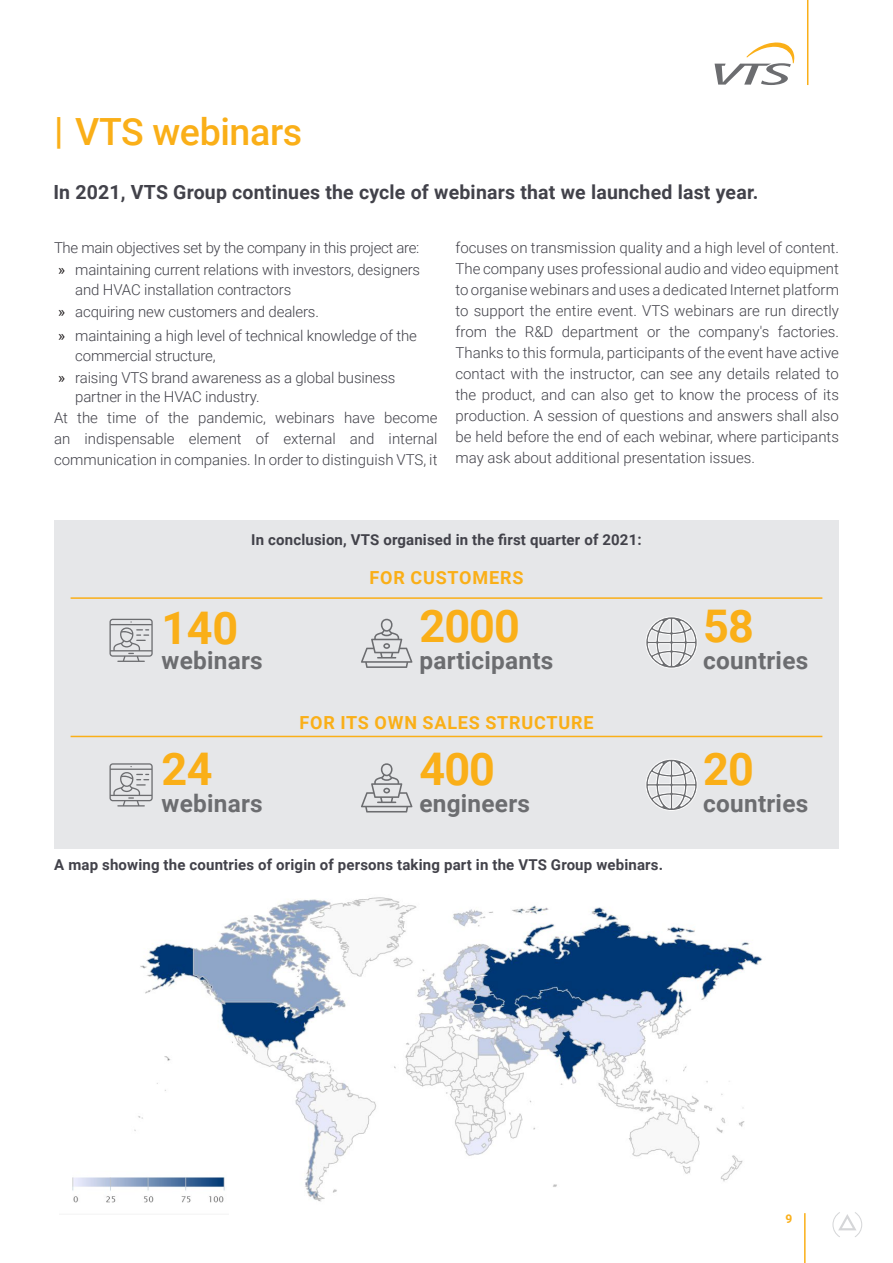
<style>
.page{position:relative;width:893px;height:1263px;background:#fff}
.page>*{position:absolute;margin:0;border:0;box-sizing:border-box;transform-origin:0 0}
.tekst_lity{font:700 45px "Roboto";letter-spacing:-.02em;color:#faaf18}
.naglowki{font:500 37.5px "Roboto";letter-spacing:-.01em;color:#faaf18}
.tekst_lity-2{font:700 24.3px "Roboto";letter-spacing:.01em;color:#6c6d70}
.tekst_maly{font:700 19.5px "Roboto";letter-spacing:.01em;color:#42424a}
.tekst_lity-3{font:700 18px "Roboto";letter-spacing:.045em;color:#faaf18}
.tekst_lity-4{font:300 15px/21px "Roboto";letter-spacing:-.01em;color:#42424a}
.tekst_lity-5{font:700 15px "Roboto";letter-spacing:.01em;color:#42424a}
.t1{font:700 12px "Roboto";color:#faaf18}
.s1{font-weight:400;color:#231f20}
</style>
<div class="page">
<svg style="left:832px;top:1212px;width:30px;height:25px"></svg>
<hr style="left:804px;top:1213px;width:2px;height:50px;background:#faaf18">
<svg style="left:715px;top:42px;width:79px;height:43px"></svg>
<hr style="left:807px;top:0;width:1px;height:85px;background:#faaf18">
<div style="left:54px;top:520px;width:785px;height:328px;background:#e6e7e9"></div>
<hr style="left:71px;top:597px;width:751px;height:2px;background:#faaf18">
<hr style="left:71px;top:736px;width:751px;height:1px;background:#faaf18">
<img style="left:134px;top:897px;width:628px;height:305px">
<img style="left:72px;top:1165px;width:156px;height:38px">
<svg style="left:109px;top:619px;width:44px;height:43px"></svg>
<svg style="left:109px;top:763px;width:44px;height:43px"></svg>
<svg style="left:361px;top:619px;width:51px;height:49px"></svg>
<svg style="left:361px;top:763px;width:51px;height:49px"></svg>
<svg style="left:646px;top:759px;width:51px;height:52px"></svg>
<svg style="left:646px;top:616px;width:51px;height:52px"></svg>
<p class="naglowki" style="left:54px;top:105px;width:250px">| VTS webinars</p>
<p class="tekst_maly" style="left:53px;top:178px;width:706px">In 2021, VTS Group continues the cycle of webinars that we launched last year.</p>
<p class="tekst_lity-4" style="left:54px;top:237px;width:367px">The main objectives set by the company in this project are:</p>
<p class="tekst_lity-4" style="left:75px;top:260px;width:346px;line-height:19.5px;text-indent:-17px"><span class="s1">»</span> maintaining current relations with investors, designers and HVAC installation contractors</p>
<p class="tekst_lity-4" style="left:58px;top:300px;width:262px"><span class="s1">»</span> acquiring new customers and dealers.</p>
<p class="tekst_lity-4" style="left:75px;top:325px;width:343px;line-height:19.5px;text-indent:-17px"><span class="s1">»</span> maintaining a high level of technical knowledge of the commercial structure,</p>
<p class="tekst_lity-4" style="left:75px;top:367px;width:322px;line-height:19.5px;text-indent:-17px"><span class="s1">»</span> raising VTS brand awareness as a global business partner in the HVAC industry.</p>
<p class="tekst_lity-4" style="left:54px;top:407px;width:385px;text-align:justify">At the time of the pandemic, webinars have become an indispensable element of external and internal communication in companies. In order to distinguish VTS, it</p>
<p class="tekst_lity-4" style="left:455px;top:237px;width:385px">focuses on transmission quality and a high level of content.</p>
<p class="tekst_lity-4" style="left:455px;top:258px;width:385px;text-align:justify">The company uses professional audio and video equipment to organise webinars and uses a dedicated Internet platform to support the entire event. VTS webinars are run directly from the R&amp;D department or the company's factories.<br>Thanks to this formula, participants of the event have active contact with the instructor, can see any details related to the product, and can also get to know the process of its production. A session of questions and answers shall also be held before the end of each webinar, where participants may ask about additional presentation issues.</p>
<p class="tekst_lity-5" style="left:251px;top:529px;width:392px">In conclusion, VTS organised in the first quarter of 2021:</p>
<p class="tekst_lity-3" style="left:370px;top:565px;width:155px">FOR CUSTOMERS</p>
<p class="tekst_lity" style="left:162px;top:597px;width:78px">140</p>
<p class="tekst_lity" style="left:419px;top:595px;width:102px">2000</p>
<p class="tekst_lity" style="left:703px;top:595px;width:52px">58</p>
<p class="tekst_lity-2" style="left:162px;top:643px;width:103px">webinars</p>
<p class="tekst_lity-2" style="left:419px;top:643px;width:136px">participants</p>
<p class="tekst_lity-2" style="left:703px;top:643px;width:107px">countries</p>
<p class="tekst_lity-3" style="left:299px;top:710px;width:296px">FOR ITS OWN SALES STRUCTURE</p>
<p class="tekst_lity" style="left:162px;top:737px;width:53px">24</p>
<p class="tekst_lity" style="left:419px;top:737px;width:77px">400</p>
<p class="tekst_lity" style="left:703px;top:737px;width:52px">20</p>
<p class="tekst_lity-2" style="left:162px;top:787px;width:103px">webinars</p>
<p class="tekst_lity-2" style="left:419px;top:787px;width:112px">engineers</p>
<p class="tekst_lity-2" style="left:703px;top:787px;width:107px">countries</p>
<p class="tekst_lity-5" style="left:54px;top:854px;width:610px">A map showing the countries of origin of persons taking part in the VTS Group webinars.</p>
<p class="t1" style="left:786px;top:1210px;width:8px">9</p>
</div>
